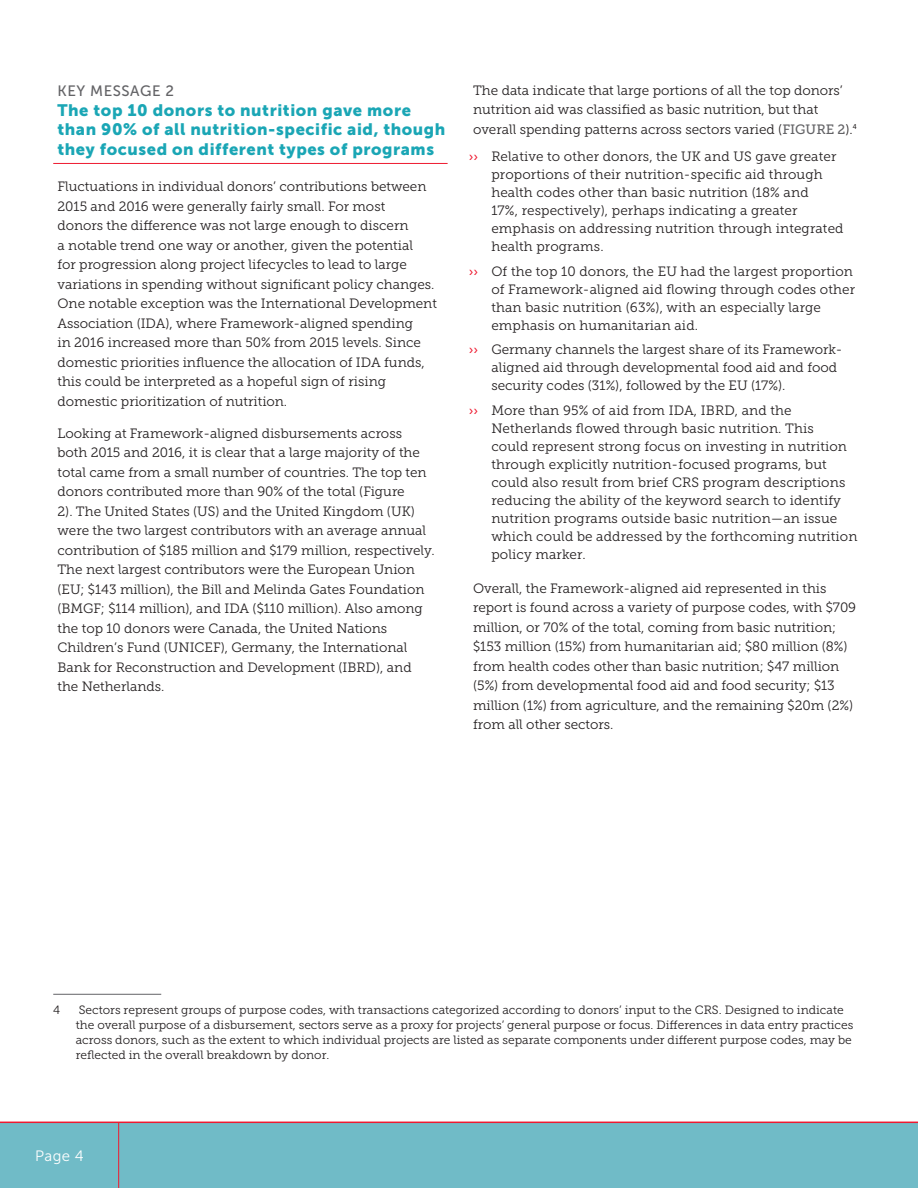
<style>
.page{position:relative;width:918px;height:1188px;background:#fff}
.page>*{position:absolute;margin:0;border:0;box-sizing:border-box;transform-origin:0 0}
.B_Head{font:16.5px/19.5px "Museo Sans 900";letter-spacing:.035em;color:#1aa6b5}
.B_Head-2{font:15px "Museo Sans 500";letter-spacing:.035em;color:#636366}
.t1{font:15px "Museo Sans 300";color:#fff}
.Body_Text{font:13.5px/19.5px "Museo Slab 300";color:#231f20}
.Bullets{font:13.5px/18px "Museo Slab 300";letter-spacing:.01em;color:#231f20}
.Footnotes{font:12px/15px "Museo Slab 300";color:#231f20}
.s1{font-family:"Museo Slab 500";color:#636366}
.s2{font-family:"Museo Slab 500";font-size:12.75px;color:#ee1a30}
</style>
<div class="page">
<div style="left:0;top:1123px;width:918px;height:65px;background:#70bbc7"></div>
<hr style="left:0;top:1122px;width:918px;height:1px;background:#ee1a30">
<hr style="left:118px;top:1122px;width:1px;height:66px;background:#ee1a30">
<hr style="left:53px;top:163px;width:395px;height:1px;background:#ee1a30">
<hr style="left:53px;top:994px;width:108px;height:1px;background:#636366">
<p class="B_Head-2" style="left:58px;top:83px;width:118px">KEY MESSAGE 2</p>
<p class="B_Head" style="left:58px;top:100px;width:389px">The top 10 donors to nutrition gave more than 90% of all nutrition-specific aid, though they focused on different types of programs</p>
<p class="Body_Text" style="left:58px;top:177px;width:381px">Fluctuations in individual donors’ contributions between 2015 and 2016 were generally fairly small. For most<br>donors the difference was not large enough to discern<br>a notable trend one way or another, given the potential<br>for progression along project lifecycles to lead to large variations in spending without significant policy changes.<br>One notable exception was the International Development Association (IDA), where Framework-aligned spending<br>in 2016 increased more than 50% from 2015 levels. Since domestic priorities influence the allocation of IDA funds, this could be interpreted as a hopeful sign of rising domestic prioritization of nutrition.</p>
<p class="Body_Text" style="left:58px;top:424px;width:379px">Looking at Framework-aligned disbursements across both 2015 and 2016, it is clear that a large majority of the total came from a small number of countries. The top ten donors contributed more than 90% of the total (Figure<br>2). The United States (US) and the United Kingdom (UK) were the two largest contributors with an average annual contribution of $185 million and $179 million, respectively.<br>The next largest contributors were the European Union (EU; $143 million), the Bill and Melinda Gates Foundation (BMGF; $114 million), and IDA ($110 million). Also among the top 10 donors were Canada, the United Nations Children’s Fund (UNICEF), Germany, the International Bank for Reconstruction and Development (IBRD), and the Netherlands.</p>
<p class="Body_Text" style="left:473px;top:81px;width:385px">The data indicate that large portions of all the top donors’ nutrition aid was classified as basic nutrition, but that overall spending patterns across sectors varied (<span class="s1">FIGURE 2</span>).<sup>4</sup></p>
<p class="Bullets" style="left:491px;top:147px;width:354px;text-indent:-22px"><span class="s2">››</span> Relative to other donors, the UK and US gave greater proportions of their nutrition-specific aid through health codes other than basic nutrition (18% and<br>17%, respectively), perhaps indicating a greater emphasis on addressing nutrition through integrated health programs.</p>
<p class="Bullets" style="left:491px;top:262px;width:365px;text-indent:-22px"><span class="s2">››</span> Of the top 10 donors, the EU had the largest proportion of Framework-aligned aid flowing through codes other than basic nutrition (63%), with an especially large emphasis on humanitarian aid.</p>
<p class="Bullets" style="left:491px;top:341px;width:353px;text-indent:-22px"><span class="s2">››</span> Germany channels the largest share of its Framework&shy;aligned aid through developmental food aid and food security codes (31%), followed by the EU (17%).</p>
<p class="Bullets" style="left:491px;top:402px;width:368px;text-indent:-22px"><span class="s2">››</span> More than 95% of aid from IDA, IBRD, and the Netherlands flowed through basic nutrition. This<br>could represent strong focus on investing in nutrition through explicitly nutrition-focused programs, but could also result from brief CRS program descriptions reducing the ability of the keyword search to identify nutrition programs outside basic nutrition—an issue which could be addressed by the forthcoming nutrition policy marker.</p>
<p class="Body_Text" style="left:473px;top:579px;width:385px">Overall, the Framework-aligned aid represented in this report is found across a variety of purpose codes, with $709 million, or 70% of the total, coming from basic nutrition; $153 million (15%) from humanitarian aid; $80 million (8%) from health codes other than basic nutrition; $47 million (5%) from developmental food aid and food security; $13 million (1%) from agriculture, and the remaining $20m (2%) from all other sectors.</p>
<p class="Footnotes" style="left:53px;top:1002px;width:9px">4</p>
<p class="Footnotes" style="left:76px;top:1002px;width:779px">Sectors represent groups of purpose codes, with transactions categorized according to donors’ input to the CRS. Designed to indicate the overall purpose of a disbursement, sectors serve as a proxy for projects’ general purpose or focus. Differences in data entry practices across donors, such as the extent to which individual projects are listed as separate components under different purpose codes, may be reflected in the overall breakdown by donor.</p>
<p class="t1" style="left:35px;top:1148px;width:50px">Page 4</p>
</div>
